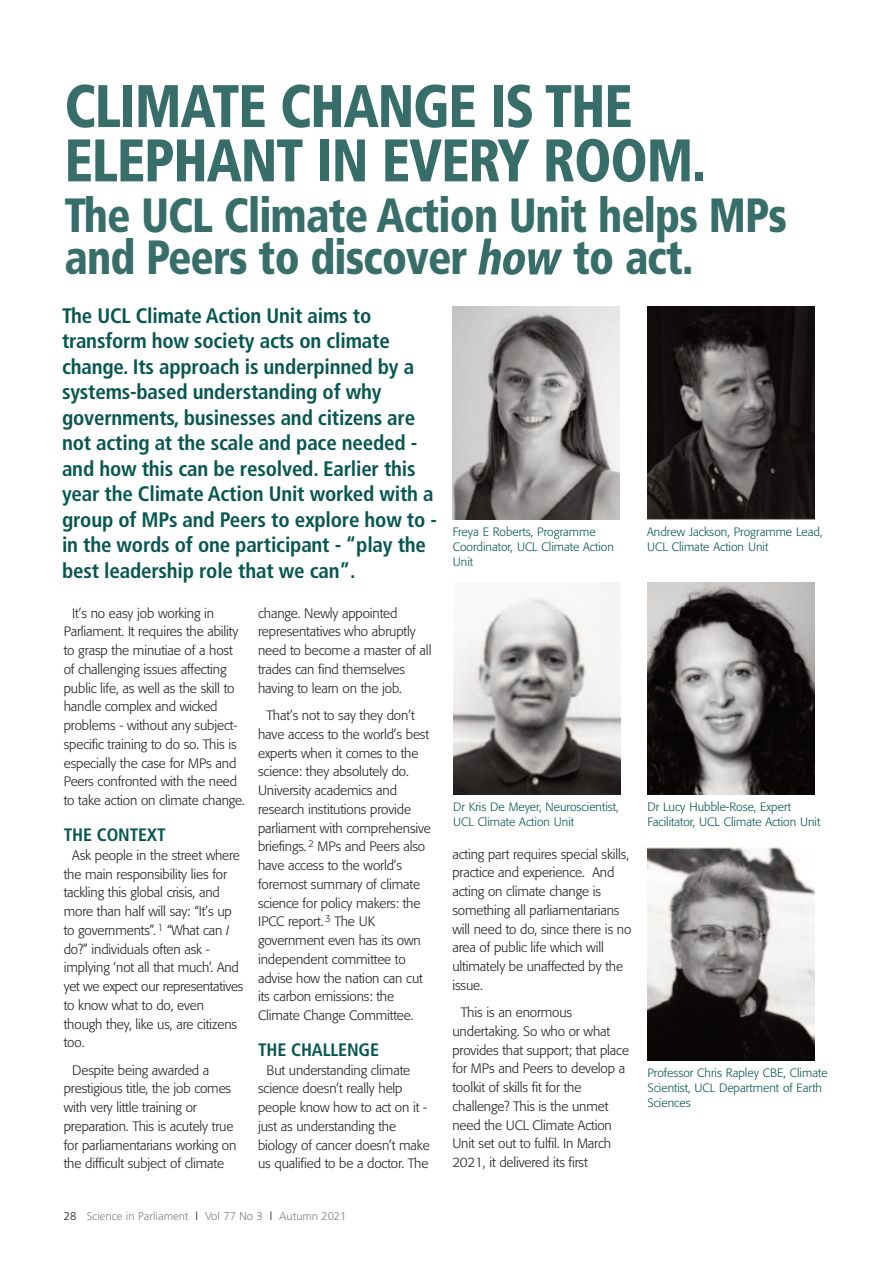
<style>
.page{position:relative;width:893px;height:1263px;background:#fff}
.page>*{position:absolute;margin:0;border:0;box-sizing:border-box;transform-origin:0 0}
.t1{font:900 condensed 60px/54.3px "Frutiger";letter-spacing:-.02em;color:#376e69;scale:.91 1}
.t2{font:900 condensed 48px/42.3px "Frutiger";letter-spacing:-.02em;color:#376e69;scale:.91 1}
.t3{font:700 condensed 21px/25.5px "Frutiger";letter-spacing:-.01em;color:#075750}
.t4{font:700 condensed 18px "Frutiger";letter-spacing:-.01em;color:#075750}
.t5{font:300 13.5px/18.8px "Formata";letter-spacing:-.01em;color:#231f20}
.t6{font:300 12px/15px "Formata";color:#075750}
.t7{font:300 11.25px "Frutiger";color:#808285}
.t8{font:300 11.25px "Frutiger";color:#231f20}
.s1{font-style:italic}
.s2{color:#231f20}
</style>
<div class="page">
<svg style="left:478px;top:238px;width:84px;height:37px"></svg>
<img style="left:453px;top:307px;width:167px;height:213px">
<img style="left:647px;top:307px;width:167px;height:213px">
<img style="left:453px;top:582px;width:167px;height:213px">
<img style="left:647px;top:582px;width:167px;height:213px">
<img style="left:647px;top:848px;width:167px;height:212px">
<p class="t1" style="left:65px;top:84px;width:707px">CLIMATE CHANGE IS THE<br>ELEPHANT IN EVERY ROOM.</p>
<p class="t2" style="left:65px;top:198px;width:795px">The UCL Climate Action Unit helps MPs and Peers to discover</p>
<p class="t2" style="left:573px;top:240px;width:134px">to act.</p>
<p class="t3" style="left:62px;top:304px;width:377px">The UCL Climate Action Unit aims to transform how society acts on climate change. Its approach is underpinned by a systems-based understanding of why governments, businesses and citizens are not acting at the scale and pace needed - and how this can be resolved. Earlier this year the Climate Action Unit worked with a group of MPs and Peers to explore how to - in the words of one participant - “play the best leadership role that we can”.</p>
<p class="t5" style="left:64px;top:604px;width:183px;text-indent:9px">It’s no easy job working in<br>Parliament. It requires the ability to grasp the minutiae of a host of challenging issues affecting public life, as well as the skill to handle complex and wicked problems - without any subject&shy;specific training to do so. This is especially the case for MPs and<br>Peers confronted with the need to take action on climate change.</p>
<p class="t4" style="left:64px;top:827px;width:103px">THE CONTEXT</p>
<p class="t5" style="left:64px;top:846px;width:181px;text-indent:9px">Ask people in the street where the main responsibility lies for tackling this global crisis, and more than half will say: “It’s up to governments”. <sup>1</sup> “What can <span class="s1">I </span>do?” individuals often ask - implying ‘not all that much’. And yet we expect our representatives to know what to do, even though they, like us, are citizens too.</p>
<p class="t5" style="left:64px;top:1061px;width:174px;text-indent:9px">Despite being awarded a prestigious title, the job comes with very little training or preparation. This is acutely true for parliamentarians working on the difficult subject of climate</p>
<p class="t5" style="left:258px;top:604px;width:175px">change. Newly appointed representatives who abruptly need to become a master of all trades can find themselves having to learn on the job.</p>
<p class="t5" style="left:258px;top:707px;width:174px;text-indent:9px">That’s not to say they don’t have access to the world’s best experts when it comes to the science: they absolutely do.<br>University academics and research institutions provide parliament with comprehensive briefings.<sup>2</sup> MPs and Peers also have access to the world’s foremost summary of climate science for policy makers: the<br>IPCC report.<sup>3</sup> The UK government even has its own independent committee to advise how the nation can cut its carbon emissions: the<br>Climate Change Committee.</p>
<p class="t4" style="left:258px;top:1042px;width:122px">THE CHALLENGE</p>
<p class="t5" style="left:258px;top:1061px;width:173px;text-indent:9px">But understanding climate science doesn’t really help people know how to act on it - just as understanding the biology of cancer doesn’t make us qualified to be a doctor. The</p>
<p class="t8" style="left:64px;top:1212px;width:14px">28</p>
<p class="t7" style="left:87px;top:1212px;width:261px">Science in Parliament <span class="s2">|</span> Vol 77 No 3 <span class="s2">|</span> Autumn 2021</p>
<p class="t6" style="left:453px;top:525px;width:163px">Freya E Roberts, Programme<br>Coordinator, UCL Climate Action<br>Unit</p>
<p class="t6" style="left:647px;top:525px;width:177px">Andrew Jackson, Programme Lead,<br>UCL Climate Action Unit</p>
<p class="t6" style="left:453px;top:800px;width:167px">Dr Kris De Meyer, Neuroscientist,<br>UCL Climate Action Unit</p>
<p class="t6" style="left:647px;top:800px;width:174px">Dr Lucy Hubble-Rose, Expert<br>Facilitator, UCL Climate Action Unit</p>
<p class="t5" style="left:452px;top:845px;width:180px">acting part requires special skills, practice and experience. And acting on climate change is something all parliamentarians will need to do, since there is no area of public life which will ultimately be unaffected by the issue.</p>
<p class="t5" style="left:452px;top:1004px;width:178px;text-indent:9px">This is an enormous undertaking. So who or what provides that support; that place for MPs and Peers to develop a toolkit of skills fit for the challenge? This is the unmet need the UCL Climate Action<br>Unit set out to fulfil. In March<br>2021, it delivered its first</p>
<p class="t6" style="left:647px;top:1066px;width:182px">Professor Chris Rapley CBE, Climate<br>Scientist, UCL Department of Earth<br>Sciences</p>
</div>
